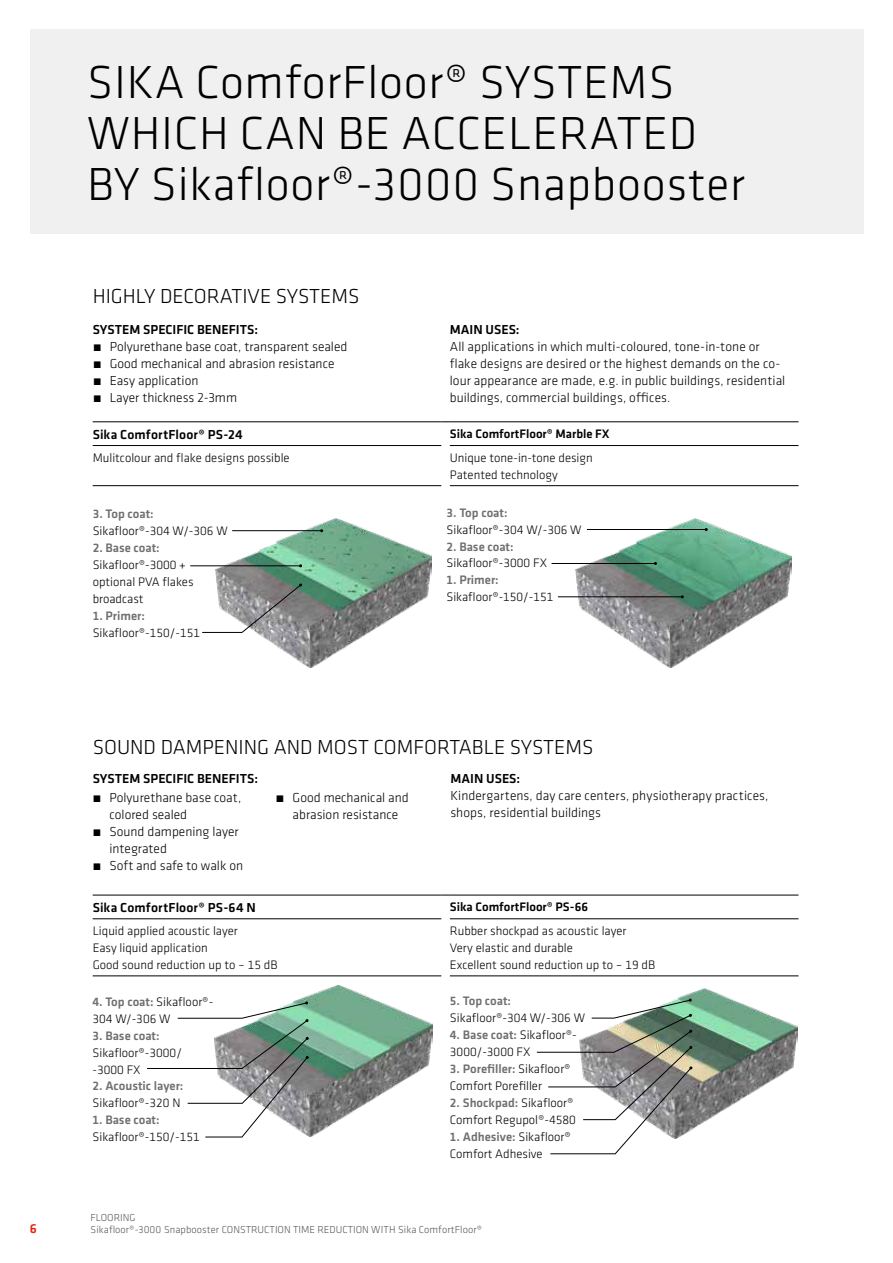
<style>
.page{position:relative;width:893px;height:1263px;background:#fff}
.page>*{position:absolute;margin:0;border:0;box-sizing:border-box;transform-origin:0 0}
.t1{font:300 48px/51px "Klavika";letter-spacing:.015em;color:#000}
.t2{font:300 21px "Klavika";color:#000}
.t3{font:300 13.5px/17px "Klavika";color:#000}
.t4{font:500 13.5px "Klavika";color:#000}
.t5{font:500 13.5px "Klavika";color:#e42313}
.t6{font:300 12.75px/17px "Klavika";color:#000}
.t7{font:500 12.75px "Klavika";color:#706f6f}
.t8{font:500 12.75px "Klavika";color:#000}
.t9{font:300 10.5px/12.6px "Klavika";color:#575756}
.s1{font-weight:500;color:#706f6f}
</style>
<div class="page">
<div style="left:30px;top:30px;width:833px;height:204px;background:#ededed"></div>
<hr style="left:93px;top:422px;width:348px;height:1px;background:#000">
<hr style="left:450px;top:422px;width:348px;height:1px;background:#000">
<hr style="left:450px;top:445px;width:348px;height:1px;background:#000">
<hr style="left:450px;top:485px;width:348px;height:1px;background:#000">
<hr style="left:93px;top:485px;width:348px;height:1px;background:#000">
<hr style="left:93px;top:445px;width:348px;height:1px;background:#000">
<img style="left:576px;top:519px;width:216px;height:148px">
<img style="left:215px;top:519px;width:216px;height:148px">
<hr style="left:232px;top:530px;width:90px;height:1px;background:#000">
<hr style="left:190px;top:565px;width:111px;height:1px;background:#000">
<svg style="left:202px;top:583px;width:100px;height:50px"></svg>
<hr style="left:587px;top:529px;width:119px;height:1px;background:#000">
<hr style="left:558px;top:596px;width:124px;height:1px;background:#000">
<hr style="left:551px;top:563px;width:104px;height:1px;background:#000">
<hr style="left:93px;top:895px;width:348px;height:1px;background:#000">
<hr style="left:450px;top:895px;width:348px;height:1px;background:#000">
<hr style="left:450px;top:918px;width:348px;height:1px;background:#000">
<hr style="left:450px;top:976px;width:348px;height:1px;background:#000">
<hr style="left:93px;top:918px;width:348px;height:1px;background:#000">
<hr style="left:93px;top:976px;width:348px;height:1px;background:#000">
<img style="left:294px;top:985px;width:138px;height:152px">
<svg style="left:147px;top:1001px;width:162px;height:136px"></svg>
<img style="left:678px;top:988px;width:119px;height:142px">
<svg style="left:536px;top:998px;width:156px;height:156px"></svg>
<h1 class="t1" style="left:87px;top:56px;width:659px">SIKA ComforFloor® SYSTEMS<br>WHICH CAN BE ACCELERATED<br>BY Sikafloor®-3000 Snapbooster</h1>
<h2 class="t2" style="left:93px;top:283px;width:268px">HIGHLY DECORATIVE SYSTEMS</h2>
<p class="t4" style="left:93px;top:320px;width:167px">SYSTEM SPECIFIC BENEFITS:</p>
<p class="t3" style="left:93px;top:337px;width:256px">́ Polyurethane base coat, transparent sealed ́ Good mechanical and abrasion resistance<br>́ Easy application<br>́ Layer thickness 2-3mm</p>
<p class="t4" style="left:450px;top:320px;width:71px">MAIN USES:</p>
<p class="t3" style="left:450px;top:338px;width:337px">All applications in which multi-coloured, tone-in-tone or flake designs are desired or the highest demands on the co&shy;lour appearance are made, e.g. in public buildings, residential buildings, commercial buildings, offices.</p>
<p class="t4" style="left:93px;top:425px;width:151px">Sika ComfortFloor® PS-24</p>
<p class="t8" style="left:450px;top:425px;width:161px">Sika ComfortFloor® Marble FX</p>
<p class="t6" style="left:93px;top:449px;width:199px">Mulitcolour and flake designs possible</p>
<p class="t6" style="left:450px;top:449px;width:144px">Unique tone-in-tone design<br>Patented technology</p>
<p class="t7" style="left:93px;top:505px;width:63px">3. Top coat:</p>
<p class="t6" style="left:93px;top:522px;width:137px">Sikafloor®-304 W/-306 W</p>
<p class="t7" style="left:93px;top:539px;width:69px">2. Base coat:</p>
<p class="t6" style="left:93px;top:556px;width:102px">Sikafloor®-3000 + optional PVA flakes broadcast</p>
<p class="t7" style="left:93px;top:607px;width:54px">1. Primer:</p>
<p class="t6" style="left:93px;top:624px;width:109px">Sikafloor®-150/-151</p>
<p class="t7" style="left:446px;top:504px;width:63px">3. Top coat:</p>
<p class="t6" style="left:446px;top:521px;width:137px">Sikafloor®-304 W/-306 W</p>
<p class="t7" style="left:446px;top:538px;width:69px">2. Base coat:</p>
<p class="t6" style="left:446px;top:555px;width:102px">Sikafloor®-3000 FX</p>
<p class="t7" style="left:446px;top:572px;width:54px">1. Primer:</p>
<p class="t6" style="left:446px;top:589px;width:108px">Sikafloor®-150/-151</p>
<h2 class="t2" style="left:93px;top:734px;width:502px">SOUND DAMPENING AND MOST COMFORTABLE SYSTEMS</h2>
<p class="t4" style="left:93px;top:769px;width:167px">SYSTEM SPECIFIC BENEFITS:</p>
<p class="t4" style="left:450px;top:769px;width:71px">MAIN USES:</p>
<p class="t3" style="left:450px;top:787px;width:320px">Kindergartens, day care centers, physiotherapy practices, shops, residential buildings</p>
<p class="t3" style="left:92px;top:789px;width:150px">́ Polyurethane base coat,</p>
<p class="t3" style="left:109px;top:806px;width:79px">colored sealed</p>
<p class="t3" style="left:92px;top:823px;width:148px">́ Sound dampening layer</p>
<p class="t3" style="left:109px;top:839px;width:59px">integrated</p>
<p class="t3" style="left:92px;top:856px;width:152px">́ Soft and safe to walk on</p>
<p class="t3" style="left:276px;top:789px;width:135px;text-align:center">́ Good mechanical and abrasion resistance</p>
<p class="t4" style="left:93px;top:898px;width:165px">Sika ComfortFloor® PS-64 N</p>
<p class="t8" style="left:450px;top:898px;width:140px">Sika ComfortFloor® PS-66</p>
<p class="t6" style="left:93px;top:922px;width:186px">Liquid applied acoustic layer<br>Easy liquid application<br>Good sound reduction up to – 15 dB</p>
<p class="t6" style="left:450px;top:922px;width:207px">Rubber shockpad as acoustic layer<br>Very elastic and durable<br>Excellent sound reduction up to – 19 dB</p>
<p class="t6" style="left:92px;top:993px;width:122px"><span class="s1">4. Top coat:</span> Sikafloor®-<br>304 W/-306 W</p>
<p class="t7" style="left:92px;top:1027px;width:69px">3. Base coat:</p>
<p class="t6" style="left:92px;top:1044px;width:91px">Sikafloor®-3000/ -3000 FX</p>
<p class="t7" style="left:92px;top:1077px;width:92px">2. Acoustic layer:</p>
<p class="t6" style="left:92px;top:1094px;width:90px">Sikafloor®-320 N</p>
<p class="t7" style="left:92px;top:1111px;width:69px">1. Base coat:</p>
<p class="t6" style="left:92px;top:1128px;width:109px">Sikafloor®-150/-151</p>
<p class="t7" style="left:450px;top:992px;width:63px">5. Top coat:</p>
<p class="t6" style="left:450px;top:1009px;width:137px">Sikafloor®-304 W/-306 W</p>
<p class="t6" style="left:450px;top:1026px;width:128px"><span class="s1">4. Base coat:</span> Sikafloor®-<br>3000/-3000 FX</p>
<p class="t6" style="left:450px;top:1060px;width:122px"><span class="s1">3. Porefiller:</span> Sikafloor®<br>Comfort Porefiller</p>
<p class="t6" style="left:450px;top:1094px;width:128px"><span class="s1">2. Shockpad:</span> Sikafloor®<br>Comfort Regupol®-4580</p>
<p class="t6" style="left:450px;top:1128px;width:122px"><span class="s1">1. Adhesive:</span> Sikafloor®<br>Comfort Adhesive</p>
<p class="t5" style="left:30px;top:1219px;width:9px">6</p>
<p class="t9" style="left:91px;top:1211px;width:393px">FLOORING<br>Sikafloor®-3000 Snapbooster CONSTRUCTION TIME REDUCTION WITH Sika ComfortFloor®</p>
</div>
